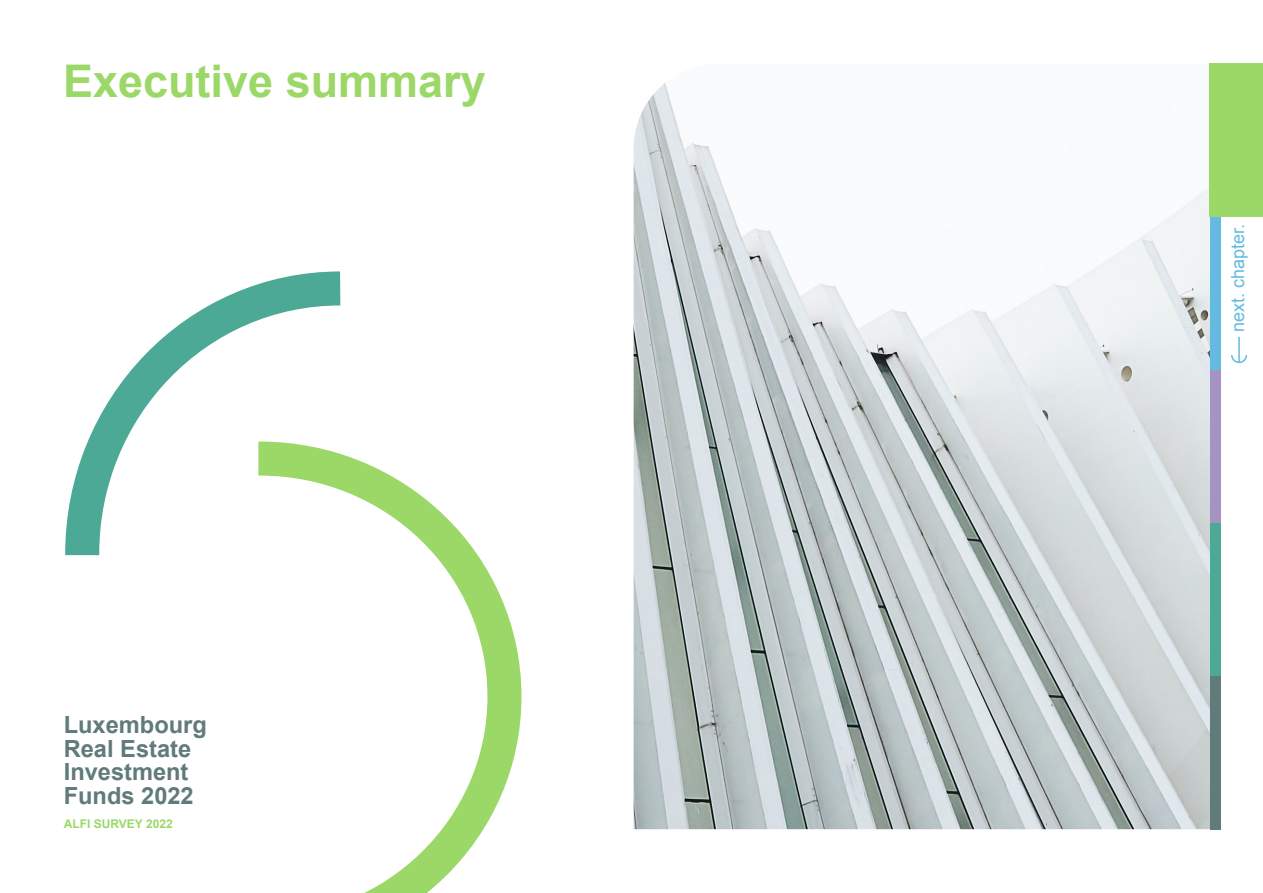
<style>
.page{position:relative;width:1263px;height:893px;background:#fff}
.page>*{position:absolute;margin:0;border:0;box-sizing:border-box;transform-origin:0 0}
.t1{font:700 45px "Arial";color:#9cd867}
.t2{font:700 23.7px/23.7px "Arial";color:#617a7a}
.t3{font:18px "Arial";color:#65bae2}
.t4{font:700 12px "Arial";color:#9cd867}
</style>
<div class="page">
<img style="left:634px;top:64px;width:576px;height:765px">
<svg style="left:364px;top:467px;width:158px;height:426px"></svg>
<svg style="left:65px;top:271px;width:309px;height:318px"></svg>
<div style="left:1210px;top:217px;width:10px;height:153px;background:#65bae2"></div>
<div style="left:1210px;top:64px;width:53px;height:153px;background:#9cd867"></div>
<div style="left:1210px;top:370px;width:10px;height:153px;background:#a593c1"></div>
<div style="left:1210px;top:523px;width:10px;height:153px;background:#4ba995"></div>
<div style="left:1210px;top:676px;width:10px;height:153px;background:#617a7a"></div>
<hr style="left:1238px;top:337px;width:2px;height:25px;background:#65bae2">
<svg style="left:1231px;top:354px;width:17px;height:10px"></svg>
<h1 class="t1" style="left:63px;top:51px;width:424px">Executive summary</h1>
<p class="t2" style="left:64px;top:714px;width:145px">Luxembourg<br>Real Estate<br>Investment<br>Funds 2022</p>
<p class="t4" style="left:64px;top:815px;width:110px">ALFI SURVEY 2022</p>
<p class="t3" style="left:1226px;top:332px;width:110px;rotate:-90deg">next. chapter.</p>
</div>
